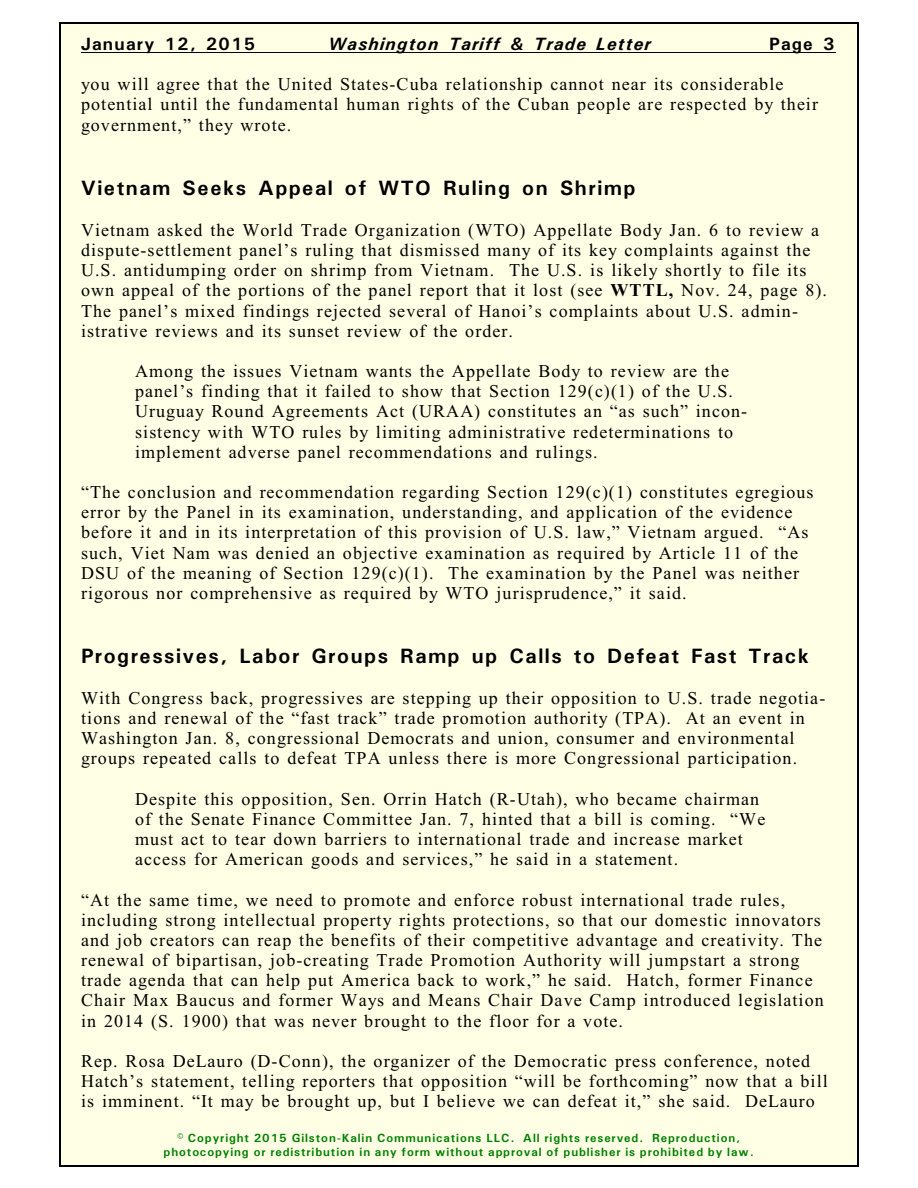
<style>
.page{position:relative;width:918px;height:1188px;background:#fff}
.page>*{position:absolute;margin:0;border:0;box-sizing:border-box;transform-origin:0 0}
.t1{font:700 21px "Univers";letter-spacing:.07em;color:#000}
.t2{font:18px/20.1px "Times New Roman";letter-spacing:.06em;color:#000}
.t3{font:italic 700 18px "Univers";letter-spacing:.065em;color:#000}
.t4{font:700 18px "Univers";letter-spacing:.075em;color:#000}
.t5{font:700 12px/13.6px "Univers";letter-spacing:.075em;color:#008000;text-align:center}
.s1{font-weight:700}
</style>
<div class="page">
<div style="left:59px;top:23px;width:800px;height:1143px;background:#ffffe6"></div>
<hr style="left:59px;top:23px;width:1px;height:1143px;background:#000">
<hr style="left:857px;top:23px;width:2px;height:1143px;background:#000">
<hr style="left:59px;top:23px;width:799px;height:1px;background:#000">
<hr style="left:59px;top:1165px;width:799px;height:1px;background:#000">
<hr style="left:81px;top:52px;width:755px;height:1px;background:#000">
<p class="t4" style="left:81px;top:38px;width:176px">January 12, 2015</p>
<p class="t3" style="left:328px;top:38px;width:324px">Washington Tariff &amp; Trade Letter</p>
<p class="t4" style="left:769px;top:38px;width:67px">Page 3</p>
<p class="t2" style="left:81px;top:76px;width:739px">you will agree that the United States-Cuba relationship cannot near its considerable potential until the fundamental human rights of the Cuban people are respected by their government,” they wrote.</p>
<p class="t1" style="left:81px;top:180px;width:556px">Vietnam Seeks Appeal of WTO Ruling on Shrimp</p>
<p class="t2" style="left:81px;top:221px;width:748px">Vietnam asked the World Trade Organization (WTO) Appellate Body Jan. 6 to review a dispute-settlement panel’s ruling that dismissed many of its key complaints against the U.S. antidumping order on shrimp from Vietnam. The U.S. is likely shortly to file its own appeal of the portions of the panel report that it lost (see <span class="s1">WTTL,</span> Nov. 24, page 8).<br>The panel’s mixed findings rejected several of Hanoi’s complaints about U.S. admin&shy;istrative reviews and its sunset review of the order.</p>
<p class="t2" style="left:135px;top:363px;width:614px">Among the issues Vietnam wants the Appellate Body to review are the panel’s finding that it failed to show that Section 129(c)(1) of the U.S.<br>Uruguay Round Agreements Act (URAA) constitutes an “as such” incon&shy;sistency with WTO rules by limiting administrative redeterminations to implement adverse panel recommendations and rulings.</p>
<p class="t2" style="left:81px;top:484px;width:734px">“The conclusion and recommendation regarding Section 129(c)(1) constitutes egregious error by the Panel in its examination, understanding, and application of the evidence before it and in its interpretation of this provision of U.S. law,” Vietnam argued. “As such, Viet Nam was denied an objective examination as required by Article 11 of the DSU of the meaning of Section 129(c)(1). The examination by the Panel was neither rigorous nor comprehensive as required by WTO jurisprudence,” it said.</p>
<p class="t1" style="left:81px;top:649px;width:729px">Progressives, Labor Groups Ramp up Calls to Defeat Fast Track</p>
<p class="t2" style="left:81px;top:690px;width:746px">With Congress back, progressives are stepping up their opposition to U.S. trade negotia&shy;tions and renewal of the “fast track” trade promotion authority (TPA). At an event in Washington Jan. 8, congressional Democrats and union, consumer and environmental groups repeated calls to defeat TPA unless there is more Congressional participation.</p>
<p class="t2" style="left:135px;top:790px;width:632px">Despite this opposition, Sen. Orrin Hatch (R-Utah), who became chairman of the Senate Finance Committee Jan. 7, hinted that a bill is coming. “We must act to tear down barriers to international trade and increase market access for American goods and services,” he said in a statement.</p>
<p class="t2" style="left:81px;top:891px;width:744px">“At the same time, we need to promote and enforce robust international trade rules, including strong intellectual property rights protections, so that our domestic innovators and job creators can reap the benefits of their competitive advantage and creativity. The renewal of bipartisan, job-creating Trade Promotion Authority will jumpstart a strong trade agenda that can help put America back to work,” he said. Hatch, former Finance Chair Max Baucus and former Ways and Means Chair Dave Camp introduced legislation in 2014 (S. 1900) that was never brought to the floor for a vote.</p>
<p class="t2" style="left:81px;top:1053px;width:748px">Rep. Rosa DeLauro (D-Conn), the organizer of the Democratic press conference, noted<br>Hatch’s statement, telling reporters that opposition “will be forthcoming” now that a bill is imminent. “It may be brought up, but I believe we can defeat it,” she said. DeLauro</p>
<p class="t5" style="left:164px;top:1133px;width:592px">© Copyright 2015 Gilston-Kalin Communications LLC. All rights reserved. Reproduction, photocopying or redistribution in any form without approval of publisher is prohibited by law.</p>
</div>
